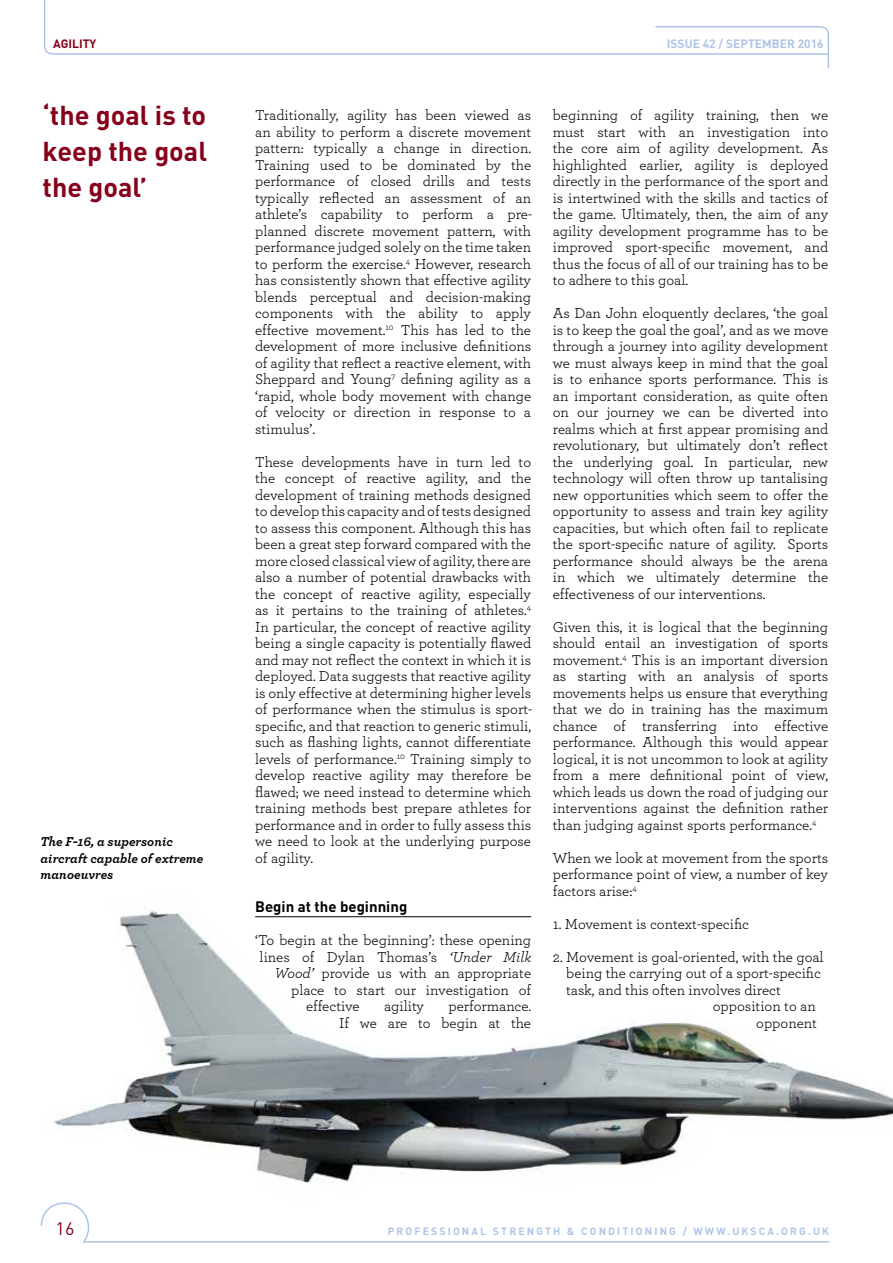
<style>
.page{position:relative;width:893px;height:1263px;background:#fff}
.page>*{position:absolute;margin:0;border:0;box-sizing:border-box;transform-origin:0 0}
.t1{font:700 27px/36px "DIN";color:#87001b;text-align:justify}
.t2{font:18px "DIN";color:#87001b}
.t3{font:15px/16.5px "Archer";color:#000;text-align:justify}
.t4{font:700 15px "DIN";color:#000}
.t5{font:italic 700 13.5px/16.5px "Archer";color:#000}
.t6{font:700 12px "DIN";color:#aec5e7}
.t7{font:700 12px "DIN";color:#87001b}
.t8{font:700 10.5px "DIN";letter-spacing:.2em;color:#aec5e7}
.s1{font-style:italic}
</style>
<div class="page">
<svg style="left:40px;top:1209px;width:790px;height:34px"></svg>
<svg style="left:43px;top:0;width:787px;height:69px"></svg>
<img style="left:47px;top:907px;width:846px;height:302px">
<p class="t7" style="left:53px;top:36px;width:15px">Agilit</p>
<p class="t7" style="left:90px;top:36px;width:8px">y</p>
<p class="t6" style="left:667px;top:36px;width:68px">ISSUE 42 / septe</p>
<p class="t6" style="left:762px;top:36px;width:63px">mber 2016</p>
<h1 class="t1" style="left:43px;top:96px;width:166px">‘the goal is to keep the goal the goal’</h1>
<p class="t5" style="left:40px;top:833px;width:165px">The F-16, a supersonic aircraft capable of extreme manoeuvres</p>
<p class="t3" style="left:255px;top:106px;width:279px">Traditionally, agility has been viewed as an ability to perform a discrete movement pattern: typically a change in direction.<br>Training used to be dominated by the performance of closed drills and tests typically reflected an assessment of an athlete’s capability to perform a pre&shy;planned discrete movement pattern, with performance judged solely on the time taken to perform the exercise.<sup>4</sup> However, research has consistently shown that effective agility blends perceptual and decision-making components with the ability to apply effective movement.<sup>10</sup> This has led to the development of more inclusive definitions of agility that reflect a reactive element, with Sheppard and Young<sup>7</sup> defining agility as a ‘rapid, whole body movement with change of velocity or direction in response to a stimulus’.</p>
<p class="t3" style="left:255px;top:453px;width:279px">These developments have in turn led to the concept of reactive agility, and the development of training methods designed to develop this capacity and of tests designed to assess this component. Although this has been a great step forward compared with the more closed classical view of agility, there are also a number of potential drawbacks with the concept of reactive agility, especially as it pertains to the training of athletes.<sup>4<br></sup>In particular, the concept of reactive agility being a single capacity is potentially flawed and may not reflect the context in which it is deployed. Data suggests that reactive agility is only effective at determining higher levels of performance when the stimulus is sport&shy;specific, and that reaction to generic stimuli, such as flashing lights, cannot differentiate levels of performance.<sup>10</sup> Training simply to develop reactive agility may therefore be flawed; we need instead to determine which training methods best prepare athletes for performance and in order to fully assess this we need to look at the underlying purpose of agility.</p>
<p class="t4" style="left:255px;top:897px;width:154px">Begin at the beginning</p>
<p class="t3" style="left:255px;top:931px;width:278px">‘To begin at the beginning’: these opening</p>
<p class="t3" style="left:260px;top:948px;width:273px">lines of Dylan Thomas’s <span class="s1">‘Under Milk</span></p>
<p class="t3" style="left:275px;top:964px;width:258px"><span class="s1">Wood’</span> provide us with an appropriate</p>
<p class="t3" style="left:291px;top:981px;width:242px">place to start our investigation of</p>
<p class="t3" style="left:306px;top:997px;width:55px">effective</p>
<p class="t3" style="left:384px;top:997px;width:42px">agility</p>
<p class="t3" style="left:339px;top:997px;width:194px;text-align:right">performance.<br>If we are to begin at the</p>
<p class="t3" style="left:553px;top:106px;width:277px">beginning of agility training, then we must start with an investigation into the core aim of agility development. As highlighted earlier, agility is deployed directly in the performance of the sport and is intertwined with the skills and tactics of the game. Ultimately, then, the aim of any agility development programme has to be improved sport-specific movement, and thus the focus of all of our training has to be to adhere to this goal.</p>
<p class="t3" style="left:553px;top:304px;width:277px">As Dan John eloquently declares, ‘the goal is to keep the goal the goal’, and as we move through a journey into agility development we must always keep in mind that the goal is to enhance sports performance. This is an important consideration, as quite often on our journey we can be diverted into realms which at first appear promising and revolutionary, but ultimately don’t reflect the underlying goal. In particular, new technology will often throw up tantalising new opportunities which seem to offer the opportunity to assess and train key agility capacities, but which often fail to replicate the sport-specific nature of agility. Sports performance should always be the arena in which we ultimately determine the effectiveness of our interventions.</p>
<p class="t3" style="left:553px;top:618px;width:277px">Given this, it is logical that the beginning should entail an investigation of sports movement.<sup>4</sup> This is an important diversion as starting with an analysis of sports movements helps us ensure that everything that we do in training has the maximum chance of transferring into effective performance. Although this would appear logical, it is not uncommon to look at agility from a mere definitional point of view, which leads us down the road of judging our interventions against the definition rather than judging against sports performance.<sup>4</sup></p>
<p class="t3" style="left:553px;top:849px;width:277px">When we look at movement from the sports performance point of view, a number of key factors arise:<sup>4</sup></p>
<p class="t3" style="left:553px;top:915px;width:198px">1. Movement is context-specific</p>
<p class="t3" style="left:553px;top:948px;width:272px">2. Movement is goal-oriented, with the goal</p>
<p class="t3" style="left:566px;top:964px;width:256px">being the carrying out of a sport-specific</p>
<p class="t3" style="left:566px;top:981px;width:216px">task, and this often involves direct</p>
<p class="t3" style="left:713px;top:997px;width:105px">opposition to an</p>
<p class="t3" style="left:756px;top:1014px;width:62px">opponent</p>
<p class="t2" style="left:56px;top:1217px;width:20px">16</p>
<p class="t8" style="left:388px;top:1225px;width:443px">PROFESSIONAL STRENGTH &amp; CONDITIONING / WWW.UKSCA.ORG.UK</p>
</div>
